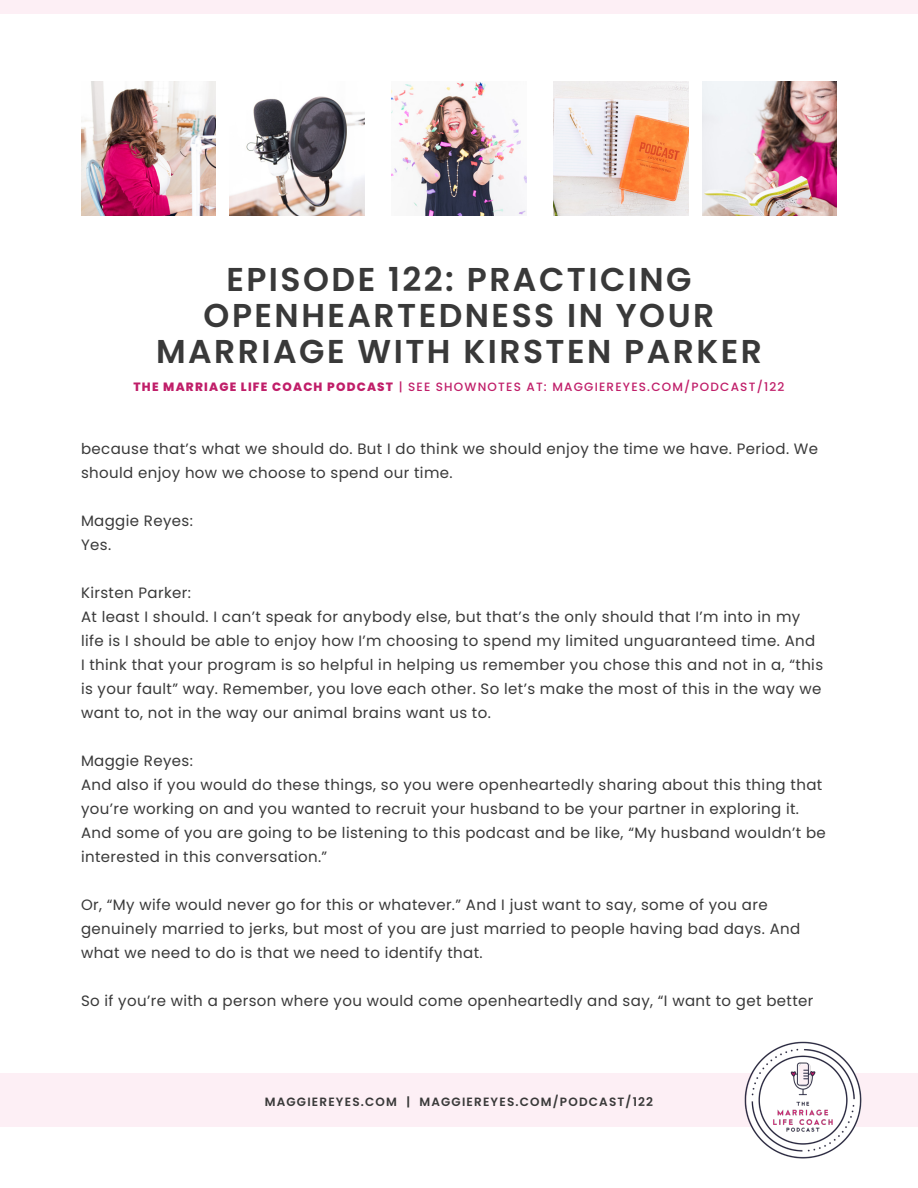
<style>
.page{position:relative;width:918px;height:1188px;background:#fff}
.page>*{position:absolute;margin:0;border:0;box-sizing:border-box;transform-origin:0 0}
.t1{font:600 33px/36px "Poppins";letter-spacing:.075em;color:#393939;text-align:center}
.t2{font:15px/24px "Poppins";letter-spacing:.025em;color:#393939}
.t3{font:500 12px "Poppins";letter-spacing:.1em;color:#c01e69}
.t4{font:600 12px "Poppins";letter-spacing:.1em;color:#393939}
.s1{font-weight:800}
</style>
<div class="page">
<div style="left:0;top:1073px;width:918px;height:54px;background:#fdeff5"></div>
<div style="left:0;top:0;width:918px;height:14px;background:#fdeff5"></div>
<img style="left:81px;top:81px;width:135px;height:135px">
<img style="left:392px;top:82px;width:134px;height:134px">
<img style="left:702px;top:81px;width:135px;height:135px">
<img style="left:230px;top:96px;width:134px;height:120px">
<img style="left:554px;top:81px;width:134px;height:135px">
<img style="left:744px;top:1041px;width:118px;height:118px">
<h1 class="t1" style="left:156px;top:262px;width:607px">EPISODE 122: PRACTICING<br>OPENHEARTEDNESS IN YOUR<br>MARRIAGE WITH KIRSTEN PARKER</h1>
<p class="t3" style="left:133px;top:379px;width:653px"><span class="s1">THE MARRIAGE LIFE COACH PODCAST</span> | SEE SHOWNOTES AT: MAGGIEREYES.COM/PODCAST/122</p>
<p class="t2" style="left:81px;top:437px;width:739px">because that’s what we should do. But I do think we should enjoy the time we have. Period. We should enjoy how we choose to spend our time.</p>
<p class="t2" style="left:81px;top:509px;width:114px">Maggie Reyes:<br>Yes.</p>
<p class="t2" style="left:81px;top:581px;width:744px">Kirsten Parker:<br>At least I should. I can’t speak for anybody else, but that’s the only should that I’m into in my life is I should be able to enjoy how I’m choosing to spend my limited unguaranteed time. And<br>I think that your program is so helpful in helping us remember you chose this and not in a, “this is your fault” way. Remember, you love each other. So let’s make the most of this in the way we want to, not in the way our animal brains want us to.</p>
<p class="t2" style="left:81px;top:749px;width:746px">Maggie Reyes:<br>And also if you would do these things, so you were openheartedly sharing about this thing that you’re working on and you wanted to recruit your husband to be your partner in exploring it.<br>And some of you are going to be listening to this podcast and be like, “My husband wouldn’t be interested in this conversation.”</p>
<p class="t2" style="left:81px;top:893px;width:721px">Or, “My wife would never go for this or whatever.” And I just want to say, some of you are genuinely married to jerks, but most of you are just married to people having bad days. And what we need to do is that we need to identify that.</p>
<p class="t2" style="left:81px;top:989px;width:734px">So if you’re with a person where you would come openheartedly and say, “I want to get better</p>
<p class="t4" style="left:265px;top:1095px;width:390px">MAGGIEREYES.COM | MAGGIEREYES.COM/PODCAST/122</p>
</div>
